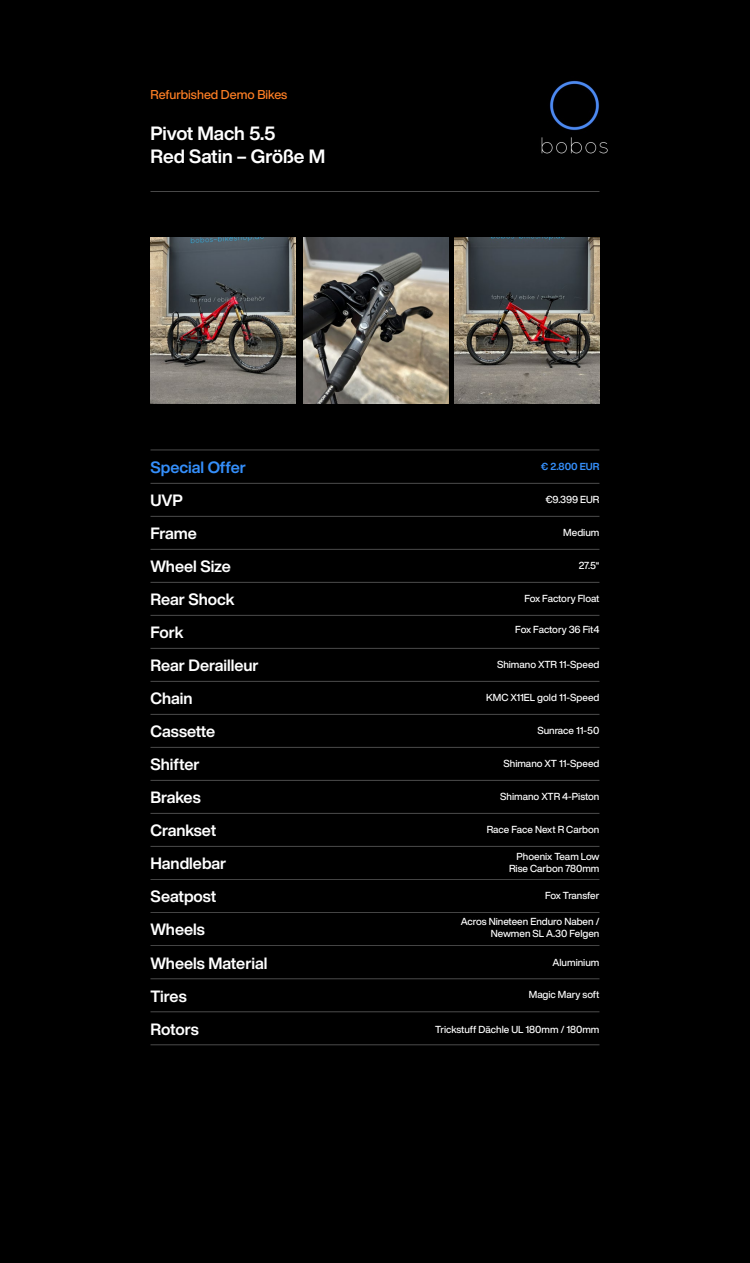
<style>
.page{position:relative;width:750px;height:1263px;background:#000}
.page>*{position:absolute;margin:0;border:0;box-sizing:border-box;transform-origin:0 0}
.t1{font:700 18.9px/22.6px "Helvetica Now Display";color:#fff}
.t2{font:700 16.05px/33px "Helvetica Now Display";color:#fff}
.t3{font:700 16.05px "Helvetica Now Display";color:#358ffb}
.t4{font:500 12.6px "Helvetica Now Display";color:#ff8025}
.t5{font:500 10.05px/12px "Helvetica Now Display";color:#fff;text-align:right}
.t6{font:500 10.05px "Helvetica Now Display";letter-spacing:-.02em;color:#fff}
.t7{font:700 10.05px "Helvetica Now Display";color:#358ffb}
</style>
<div class="page">
<hr style="left:151px;top:483px;width:448px;height:1px;background:#fff">
<hr style="left:151px;top:516px;width:448px;height:1px;background:#fff">
<hr style="left:151px;top:549px;width:448px;height:1px;background:#fff">
<hr style="left:151px;top:582px;width:448px;height:1px;background:#fff">
<hr style="left:151px;top:615px;width:448px;height:1px;background:#fff">
<hr style="left:151px;top:648px;width:448px;height:1px;background:#fff">
<hr style="left:151px;top:681px;width:448px;height:1px;background:#fff">
<hr style="left:151px;top:714px;width:448px;height:1px;background:#fff">
<hr style="left:151px;top:747px;width:448px;height:1px;background:#fff">
<hr style="left:151px;top:780px;width:448px;height:1px;background:#fff">
<hr style="left:151px;top:813px;width:448px;height:1px;background:#fff">
<hr style="left:151px;top:846px;width:448px;height:1px;background:#fff">
<hr style="left:151px;top:879px;width:448px;height:1px;background:#fff">
<hr style="left:151px;top:912px;width:448px;height:1px;background:#fff">
<hr style="left:151px;top:191px;width:448px;height:1px;background:#fff">
<hr style="left:151px;top:450px;width:448px;height:1px;background:#fff">
<img style="left:541px;top:80px;width:67px;height:74px">
<hr style="left:151px;top:945px;width:448px;height:1px;background:#fff">
<hr style="left:151px;top:978px;width:448px;height:1px;background:#fff">
<hr style="left:151px;top:1011px;width:448px;height:1px;background:#fff">
<hr style="left:151px;top:1044px;width:448px;height:1px;background:#fff">
<img style="left:151px;top:238px;width:144px;height:166px">
<img style="left:455px;top:238px;width:144px;height:166px">
<img style="left:304px;top:238px;width:145px;height:166px">
<p class="t4" style="left:151px;top:85px;width:138px">Refurbished Demo Bikes</p>
<h1 class="t1" style="left:151px;top:122px;width:176px">Pivot Mach 5.5<br>Red Satin – Größe M</h1>
<h2 class="t3" style="left:151px;top:455px;width:97px">Special Offer</h2>
<p class="t7" style="left:541px;top:458px;width:60px">€ 2.800 EUR</p>
<h2 class="t2" style="left:151px;top:484px;width:110px">UVP<br>Frame<br>Wheel Size<br>Rear Shock<br>Fork<br>Rear Derailleur<br>Chain<br>Cassette<br>Shifter<br>Brakes<br>Crankset<br>Handlebar<br>Seatpost</h2>
<p class="t5" style="left:546px;top:493px;width:55px">€9.399 EUR</p>
<p class="t5" style="left:563px;top:526px;width:38px">Medium</p>
<p class="t5" style="left:579px;top:559px;width:22px">27.5“</p>
<p class="t5" style="left:524px;top:592px;width:77px">Fox Factory Float</p>
<p class="t5" style="left:515px;top:624px;width:86px">Fox Factory 36 Fit4</p>
<p class="t5" style="left:497px;top:658px;width:104px">Shimano XTR 11-Speed</p>
<p class="t5" style="left:486px;top:691px;width:115px">KMC X11EL gold 11-Speed</p>
<p class="t5" style="left:537px;top:724px;width:64px">Sunrace 11-50</p>
<p class="t5" style="left:504px;top:757px;width:97px">Shimano XT 11-Speed</p>
<p class="t5" style="left:500px;top:790px;width:101px">Shimano XTR 4-Piston</p>
<p class="t5" style="left:487px;top:823px;width:114px">Race Face Next R Carbon</p>
<p class="t5" style="left:509px;top:850px;width:92px">Phoenix Team Low<br>Rise Carbon 780mm</p>
<p class="t6" style="left:545px;top:888px;width:56px">Fox Transfer</p>
<p class="t5" style="left:461px;top:916px;width:140px">Acros Nineteen Enduro Naben /</p>
<h2 class="t2" style="left:151px;top:913px;width:56px">Wheels</h2>
<p class="t5" style="left:491px;top:928px;width:110px">Newmen SL A.30 Felgen</p>
<p class="t5" style="left:553px;top:957px;width:48px">Aluminium</p>
<p class="t5" style="left:529px;top:989px;width:72px">Magic Mary soft</p>
<p class="t5" style="left:435px;top:1023px;width:166px">Trickstuff Dächle UL 180mm / 180mm</p>
<h2 class="t2" style="left:151px;top:946px;width:118px">Wheels Material<br>Tires<br>Rotors</h2>
</div>
